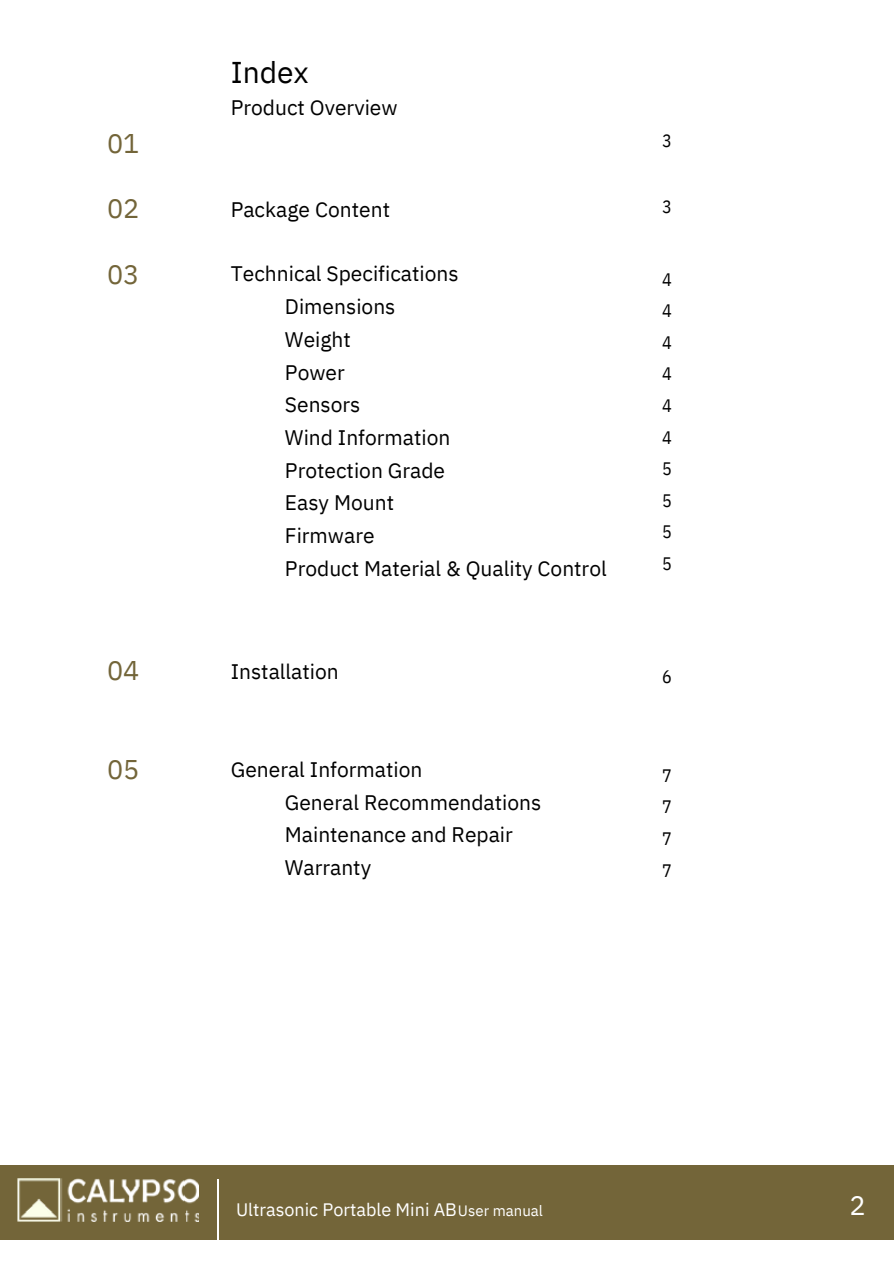
<style>
.page{position:relative;width:894px;height:1264px;background:#fff}
.page>*{position:absolute;margin:0;border:0;box-sizing:border-box;transform-origin:0 0}
.t1{font:30px "IBM Plex Sans";color:#000}
.t2{font:27px "IBM Plex Sans";color:#736539}
.t3{font:27px "IBM Plex Sans";color:#fff}
.t4{font:21px/32.7px "IBM Plex Sans";color:#000}
.t5{font:18px "IBM Plex Sans";color:#fff}
.t6{font:18px/31.5px "IBM Plex Sans Cond";color:#000;text-align:justify}
.t7{font:15px "IBM Plex Sans";color:#fff}
</style>
<div class="page">
<div style="left:0;top:1165px;width:893px;height:73px;background:#736539"></div>
<hr style="left:217px;top:1179px;width:1px;height:73px;background:#fff">
<img style="left:18px;top:1178px;width:181px;height:43px">
<p class="t1" style="left:231px;top:52px;width:80px">Index</p>
<p class="t4" style="left:231px;top:91px;width:168px">Product Overview</p>
<p class="t2" style="left:107px;top:125px;width:34px">01</p>
<p class="t6" style="left:662px;top:124px;width:11px">3</p>
<p class="t2" style="left:107px;top:191px;width:34px">02</p>
<p class="t4" style="left:231px;top:192px;width:161px">Package Content</p>
<p class="t6" style="left:662px;top:190px;width:11px">3</p>
<p class="t2" style="left:107px;top:256px;width:34px">03</p>
<p class="t4" style="left:231px;top:257px;width:229px">Technical Specifications</p>
<p class="t4" style="left:285px;top:290px;width:323px">Dimensions<br>Weight<br>Power<br>Sensors<br>Wind Information<br>Protection Grade<br>Easy Mount<br>Firmware<br>Product Material &amp; Quality Control</p>
<p class="t6" style="left:662px;top:263px;width:11px">4<br>4<br>4<br>4<br>4<br>4<br>5<br>5<br>5<br>5</p>
<h2 class="t2" style="left:107px;top:652px;width:34px">04</h2>
<p class="t4" style="left:231px;top:654px;width:110px">Installation</p>
<p class="t6" style="left:662px;top:660px;width:11px">6</p>
<h2 class="t2" style="left:107px;top:751px;width:34px">05</h2>
<p class="t4" style="left:231px;top:752px;width:193px">General Information</p>
<h2 class="t4" style="left:285px;top:785px;width:258px">General Recommendations<br>Maintenance and Repair<br>Warranty</h2>
<p class="t6" style="left:662px;top:759px;width:11px">7<br>7<br>7<br>7</p>
<h1 class="t5" style="left:236px;top:1197px;width:222px">Ultrasonic Portable Mini AB</h1>
<p class="t7" style="left:458px;top:1200px;width:86px">User manual</p>
<h2 class="t3" style="left:849px;top:1186px;width:18px">2</h2>
</div>
